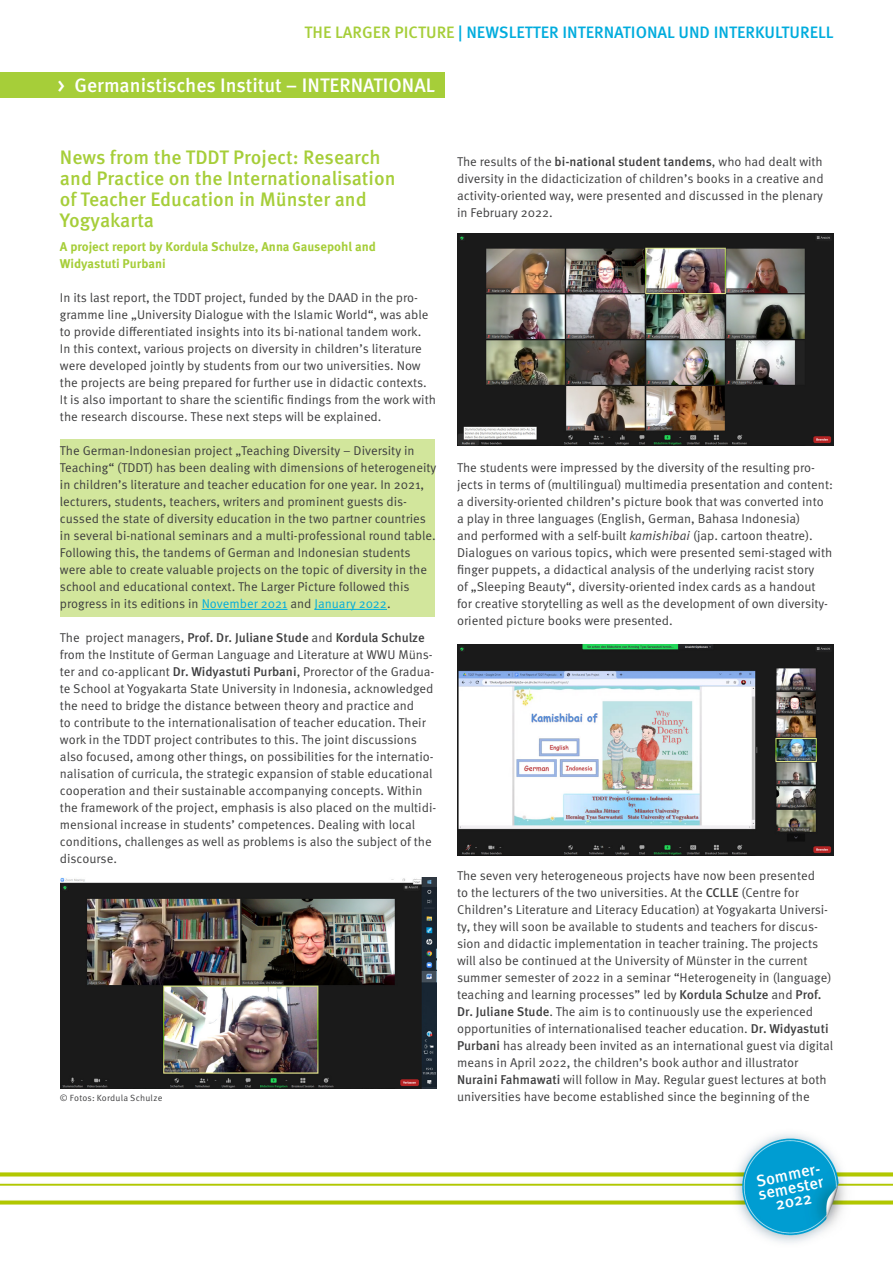
<style>
.page{position:relative;width:893px;height:1263px;background:#fff}
.page>*{position:absolute;margin:0;border:0;box-sizing:border-box;transform-origin:0 0}
.t1{font:500 19.5px "Meta OT";color:#a6ce39}
.t2{font:500 19.5px "Meta OT";color:#fff}
.t3{font:500 16.5px "Meta OT";color:#00acdd}
.t4{font:500 16.5px/13.5px "Meta OT";color:#fff;text-align:center}
.t5{font:12.75px/17px "Meta OT";color:#3e3e3f}
.t6{font:700 12.75px "Meta OT";color:#a6ce39}
.t7{font:9px "Meta OT";letter-spacing:.02em;color:#3e3e3f}
.s1{color:#a6ce39}
.s2{color:#00acdd}
.s3{font-weight:500}
.s4{font-style:italic}
</style>
<div class="page">
<img style="left:0;top:72px;width:893px;height:1171px">
<div style="left:0;top:72px;width:444px;height:26px;background:#a6ce39"></div>
<div style="left:60px;top:439px;width:375px;height:178px;background:#d2e69c"></div>
<hr style="left:202px;top:609px;width:85px;height:1px;background:#00acdd">
<hr style="left:314px;top:609px;width:73px;height:1px;background:#00acdd">
<img style="left:60px;top:877px;width:377px;height:212px">
<img style="left:457px;top:234px;width:376px;height:212px">
<img style="left:457px;top:644px;width:376px;height:212px">
<p class="t3" style="left:305px;top:22px;width:531px"><span class="s1">THE LARGER PICTURE</span> | NEWSLETTER INTERNATIONAL UND INTERKULTURELL</p>
<p class="t2" style="left:57px;top:73px;width:379px">&gt; Germanistisches Institut – INTERNATIONAL</p>
<p class="t1" style="left:60px;top:145px;width:322px">News from the TDDT Project: Research</p>
<p class="t1" style="left:60px;top:166px;width:337px">and Practice on the Internationalisation</p>
<p class="t1" style="left:60px;top:187px;width:308px">of Teacher Education in Münster and</p>
<p class="t1" style="left:60px;top:208px;width:96px">Yogyakarta</p>
<p class="t6" style="left:60px;top:238px;width:317px">A project report by Kordula Schulze, Anna Gausepohl and</p>
<p class="t6" style="left:60px;top:255px;width:107px">Widyastuti Purbani</p>
<p class="t5" style="left:60px;top:289px;width:377px">In its last report, the TDDT project, funded by the DAAD in the pro&shy;gramme line „University Dialogue with the Islamic World“, was able to provide differentiated insights into its bi-national tandem work.<br>In this context, various projects on diversity in children’s literature were developed jointly by students from our two universities. Now the projects are being prepared for further use in didactic contexts.<br>It is also important to share the scientific findings from the work with the research discourse. These next steps will be explained.</p>
<p class="t5" style="left:60px;top:442px;width:378px">The German-Indonesian project „Teaching Diversity – Diversity in Teaching“ (TDDT) has been dealing with dimensions of heterogeneity in children’s literature and teacher education for one year. In 2021, lecturers, students, teachers, writers and prominent guests dis&shy;cussed the state of diversity education in the two partner countries in several bi-national seminars and a multi-professional round table.<br>Following this, the tandems of German and Indonesian students were able to create valuable projects on the topic of diversity in the school and educational context. The Larger Picture followed this progress in its editions in <span class="s2">November 2021</span> and <span class="s2">January 2022</span>.</p>
<p class="t5" style="left:60px;top:629px;width:378px">The project managers, <span class="s3">Prof. Dr. Juliane Stude</span> and <span class="s3">Kordula Schulze </span>from the Institute of German Language and Literature at WWU Müns&shy;ter and co-applicant <span class="s3">Dr. Widyastuti Purbani</span>, Prorector of the Gradua&shy;te School at Yogyakarta State University in Indonesia, acknowledged the need to bridge the distance between theory and practice and<br>to contribute to the internationalisation of teacher education. Their work in the TDDT project contributes to this. The joint discussions also focused, among other things, on possibilities for the internatio&shy;nalisation of curricula, the strategic expansion of stable educational cooperation and their sustainable accompanying concepts. Within the framework of the project, emphasis is also placed on the multidi&shy;mensional increase in students’ competences. Dealing with local conditions, challenges as well as problems is also the subject of the discourse.</p>
<p class="t7" style="left:60px;top:1093px;width:104px">© Fotos: Kordula Schulze</p>
<p class="t5" style="left:457px;top:153px;width:368px;text-align:justify">The results of the <span class="s3">bi-national student tandems</span>, who had dealt with diversity in the didacticization of children’s books in a creative and activity-oriented way, were presented and discussed in the plenary in February 2022.</p>
<p class="t5" style="left:457px;top:459px;width:377px">The students were impressed by the diversity of the resulting pro&shy;jects in terms of (multilingual) multimedia presentation and content: a diversity-oriented children’s picture book that was converted into a play in three languages (English, German, Bahasa Indonesia)<br>and performed with a self-built <span class="s4">kamishibai</span> (jap. cartoon theatre).<br>Dialogues on various topics, which were presented semi-staged with finger puppets, a didactical analysis of the underlying racist story<br>of „Sleeping Beauty“, diversity-oriented index cards as a handout for creative storytelling as well as the development of own diversity&shy;oriented picture books were presented.</p>
<p class="t5" style="left:457px;top:867px;width:378px">The seven very heterogeneous projects have now been presented<br>to the lecturers of the two universities. At the <span class="s3">CCLLE</span> (Centre for Children’s Literature and Literacy Education) at Yogyakarta Universi&shy;ty, they will soon be available to students and teachers for discus&shy;sion and didactic implementation in teacher training. The projects will also be continued at the University of Münster in the current summer semester of 2022 in a seminar “Heterogeneity in (language) teaching and learning processes” led by <span class="s3">Kordula Schulze</span> and <span class="s3">Prof.<br>Dr. Juliane Stude</span>. The aim is to continuously use the experienced opportunities of internationalised teacher education. <span class="s3">Dr. Widyastuti Purbani</span> has already been invited as an international guest via digital means in April 2022, the children’s book author and illustrator <span class="s3">Nuraini Fahmawati</span> will follow in May. Regular guest lectures at both universities have become established since the beginning of the</p>
<p class="t4" style="left:755px;top:1174px;width:70px;rotate:-11deg">Sommer&shy;semester<br>2022</p>
</div>
